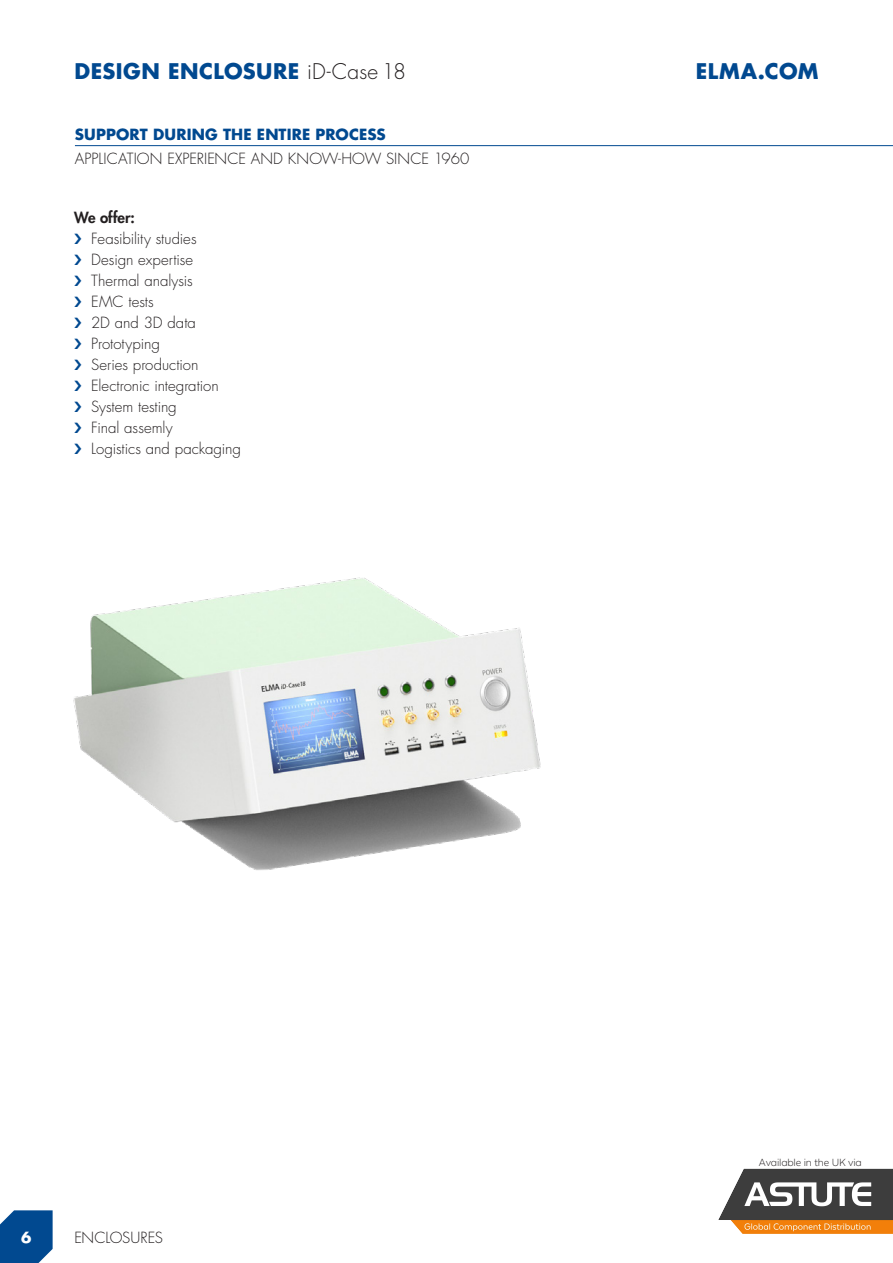
<style>
.page{position:relative;width:893px;height:1263px;background:#fff}
.page>*{position:absolute;margin:0;border:0;box-sizing:border-box;transform-origin:0 0}
.t1{font:700 21px "Futura Std";letter-spacing:.025em;color:#014990}
.t2{font:300 15px/21px "Futura Std";color:#231f20}
.t3{font:700 15px "Futura Std";letter-spacing:.01em;color:#014990}
.t4{font:800 15px "Futura Std";color:#231f20}
.t5{font:700 15px "Futura Std";color:#fff}
.t6{font:300 12px "Texta Alt";letter-spacing:-.015em;color:#221e1f}
.s1{font-weight:300;color:#231f20}
</style>
<div class="page">
<svg style="left:0;top:1210px;width:53px;height:53px;background:#165899"></svg>
<hr style="left:75px;top:145px;width:818px;height:1px;background:#014990">
<img style="left:73px;top:577px;width:468px;height:293px">
<img style="left:718px;top:1168px;width:175px;height:66px">
<h1 class="t1" style="left:74px;top:57px;width:333px">DESIGN ENCLOSURE <span class="s1">iD-Case 18</span></h1>
<p class="t3" style="left:75px;top:124px;width:312px">SUPPORT DURING THE ENTIRE PROCESS</p>
<p class="t2" style="left:75px;top:148px;width:396px">APPLICATION EXPERIENCE AND KNOW-HOW SINCE 1960</p>
<p class="t4" style="left:74px;top:208px;width:62px">We offer:</p>
<p class="t2" style="left:91px;top:228px;width:151px">Feasibility studies<br>Design expertise<br>Thermal analysis<br>EMC tests<br>2D and 3D data<br>Prototyping<br>Series production<br>Electronic integration<br>System testing<br>Final assemly<br>Logistics and packaging</p>
<h1 class="t1" style="left:696px;top:57px;width:124px">ELMA.COM</h1>
<p class="t5" style="left:21px;top:1227px;width:12px">6</p>
<p class="t2" style="left:74px;top:1227px;width:90px">ENCLOSURES</p>
<p class="t6" style="left:759px;top:1156px;width:104px">Available in the UK via</p>
</div>
